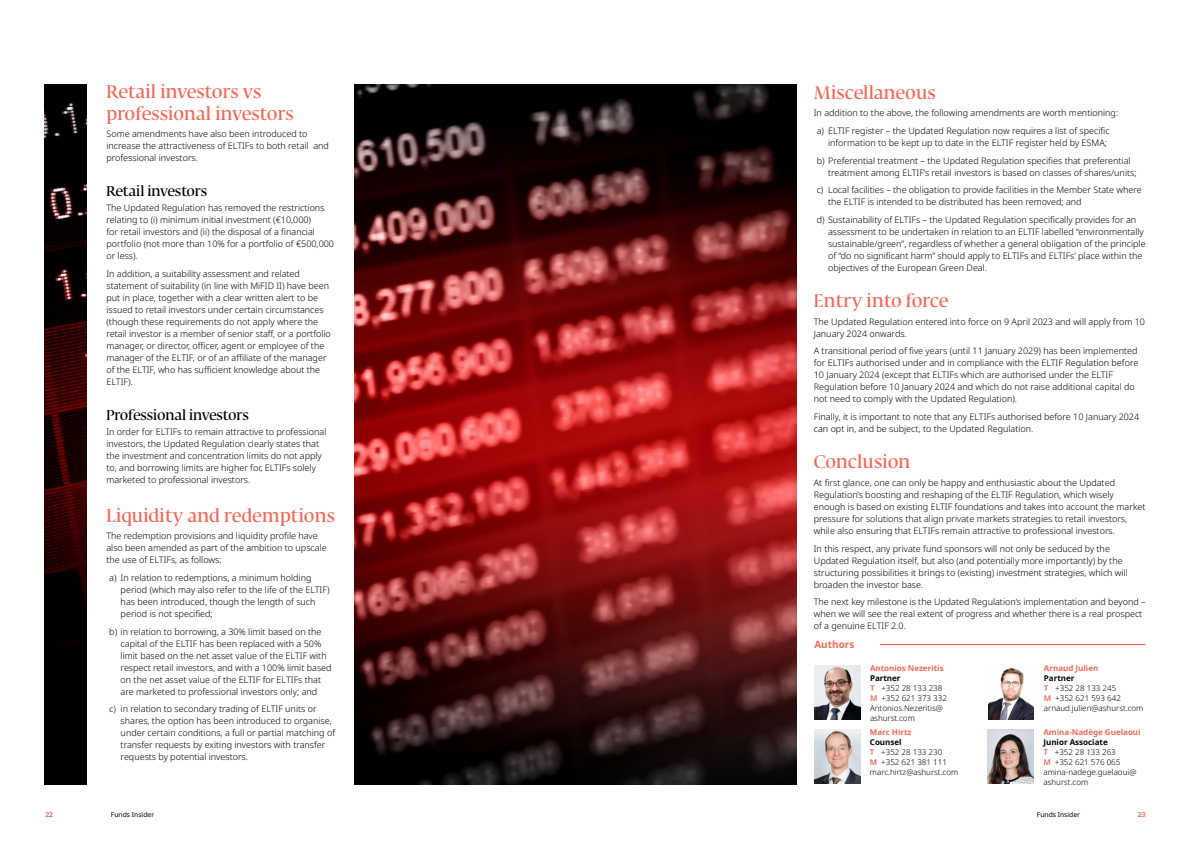
<style>
.page{position:relative;width:1191px;height:842px;background:#fff}
.page>*{position:absolute;margin:0;border:0;box-sizing:border-box;transform-origin:0 0}
.t1{font:500 18px/22px "Fedra Serif Display";letter-spacing:.02em;color:#f26856}
.t2{font:500 14px "Fedra Serif Display";color:#000}
.t3{font:700 10px "Noto Sans";color:#f26856}
.t4{font:300 9px/12px "Noto Sans";color:#000}
.t5{font:300 8px/10px "Noto Sans";color:#000}
.t6{font:700 8px "Noto Sans";color:#f26856}
.t7{font:6.8px "Noto Sans";color:#000}
.t8{font:700 6.8px "Noto Sans";color:#f26856}
.s1{font-weight:700}
.s2{font-weight:600;color:#f26856}
</style>
<div class="page">
<img style="left:44px;top:84px;width:753px;height:700px">
<div style="left:87px;top:0;width:266px;height:842px;background:#fff"></div>
<img style="left:814px;top:665px;width:46px;height:55px">
<img style="left:988px;top:668px;width:46px;height:52px">
<img style="left:814px;top:729px;width:46px;height:55px">
<hr style="left:880px;top:644px;width:265px;height:1px;background:#f0533f">
<img style="left:988px;top:729px;width:45px;height:55px">
<h1 class="t1" style="left:106px;top:82px;width:189px">Retail investors vs professional investors</h1>
<p class="t4" style="left:106px;top:128px;width:224px">Some amendments have also been introduced to increase the attractiveness of ELTIFs to both retail and professional investors.</p>
<h2 class="t2" style="left:106px;top:183px;width:102px">Retail investors</h2>
<p class="t4" style="left:106px;top:202px;width:229px">The Updated Regulation has removed the restrictions relating to (i) minimum initial investment (€10,000)<br>for retail investors and (ii) the disposal of a financial portfolio (not more than 10% for a portfolio of €500,000 or less).</p>
<p class="t4" style="left:106px;top:268px;width:226px">In addition, a suitability assessment and related statement of suitability (in line with MiFID II) have been put in place, together with a clear written alert to be issued to retail investors under certain circumstances (though these requirements do not apply where the retail investor is a member of senior staff, or a portfolio manager, or director, officer, agent or employee of the manager of the ELTIF, or of an affiliate of the manager of the ELTIF, who has sufficient knowledge about the ELTIF).</p>
<h2 class="t2" style="left:106px;top:407px;width:144px">Professional investors</h2>
<p class="t4" style="left:106px;top:426px;width:222px">In order for ELTIFs to remain attractive to professional investors, the Updated Regulation clearly states that the investment and concentration limits do not apply to, and borrowing limits are higher for, ELTIFs solely marketed to professional investors.</p>
<h1 class="t1" style="left:106px;top:506px;width:230px">Liquidity and redemptions</h1>
<p class="t4" style="left:106px;top:530px;width:222px">The redemption provisions and liquidity profile have also been amended as part of the ambition to upscale the use of ELTIFs, as follows:</p>
<p class="t4" style="left:121px;top:572px;width:210px;text-indent:-11px">a) In relation to redemptions, a minimum holding period (which may also refer to the life of the ELTIF) has been introduced, though the length of such period is not specified;</p>
<p class="t4" style="left:121px;top:626px;width:212px;text-indent:-11px">b) in relation to borrowing, a 30% limit based on the capital of the ELTIF has been replaced with a 50% limit based on the net asset value of the ELTIF with respect retail investors, and with a 100% limit based on the net asset value of the ELTIF for ELTIFs that are marketed to professional investors only; and</p>
<p class="t4" style="left:121px;top:703px;width:216px;text-indent:-11px">c) in relation to secondary trading of ELTIF units or shares, the option has been introduced to organise, under certain conditions, a full or partial matching of transfer requests by exiting investors with transfer requests by potential investors.</p>
<h1 class="t1" style="left:814px;top:83px;width:123px">Miscellaneous</h1>
<p class="t4" style="left:816px;top:104px;width:303px;line-height:17.7px;text-indent:-3px">In addition to the above, the following amendments are worth mentioning: a) ELTIF register – the Updated Regulation now requires a list of specific</p>
<p class="t4" style="left:816px;top:134px;width:315px;line-height:17.7px;text-indent:11px">information to be kept up to date in the ELTIF register held by ESMA;<br>b) Preferential treatment – the Updated Regulation specifies that preferential</p>
<p class="t4" style="left:816px;top:164px;width:327px;line-height:17.7px;text-indent:11px">treatment among ELTIF’s retail investors is based on classes of shares/units; c) Local facilities – the obligation to provide facilities in the Member State where</p>
<p class="t4" style="left:816px;top:193px;width:321px;line-height:17.7px;text-indent:11px">the ELTIF is intended to be distributed has been removed; and<br>d) Sustainability of ELTIFs – the Updated Regulation specifically provides for an</p>
<p class="t4" style="left:828px;top:226px;width:319px">assessment to be undertaken in relation to an ELTIF labelled “environmentally sustainable/green”, regardless of whether a general obligation of the principle of “do no significant harm” should apply to ELTIFs and ELTIFs’ place within the objectives of the European Green Deal.</p>
<h1 class="t1" style="left:814px;top:292px;width:136px">Entry into force</h1>
<p class="t4" style="left:814px;top:316px;width:333px">The Updated Regulation entered into force on 9 April 2023 and will apply from 10<br>January 2024 onwards.</p>
<p class="t4" style="left:814px;top:345px;width:326px">A transitional period of five years (until 11 January 2029) has been implemented for ELTIFs authorised under and in compliance with the ELTIF Regulation before 10 January 2024 (except that ELTIFs which are authorised under the ELTIF Regulation before 10 January 2024 and which do not raise additional capital do not need to comply with the Updated Regulation).</p>
<p class="t4" style="left:814px;top:411px;width:327px">Finally, it is important to note that any ELTIFs authorised before 10 January 2024 can opt in, and be subject, to the Updated Regulation.</p>
<h1 class="t1" style="left:814px;top:453px;width:98px">Conclusion</h1>
<p class="t4" style="left:814px;top:477px;width:333px">At first glance, one can only be happy and enthusiastic about the Updated Regulation’s boosting and reshaping of the ELTIF Regulation, which wisely enough is based on existing ELTIF foundations and takes into account the market pressure for solutions that align private markets strategies to retail investors, while also ensuring that ELTIFs remain attractive to professional investors.</p>
<p class="t4" style="left:814px;top:542px;width:315px">In this respect, any private fund sponsors will not only be seduced by the Updated Regulation itself, but also (and potentially more importantly) by the structuring possibilities it brings to (existing) investment strategies, which will broaden the investor base.</p>
<p class="t4" style="left:814px;top:596px;width:333px">The next key milestone is the Updated Regulation’s implementation and beyond – when we will see the real extent of progress and whether there is a real prospect of a genuine ELTIF 2.0.</p>
<p class="t3" style="left:814px;top:638px;width:42px">Authors</p>
<p class="t6" style="left:870px;top:664px;width:75px">Antonios Nezeritis</p>
<p class="t5" style="left:870px;top:673px;width:78px"><span class="s1">Partner<br></span><span class="s2">T</span> +352 28 133 238<br><span class="s2">M</span> +352 621 373 332<br>Antonios.Nezeritis@ ashurst.com</p>
<p class="t6" style="left:870px;top:728px;width:43px">Marc Hirtz</p>
<p class="t5" style="left:870px;top:737px;width:90px"><span class="s1">Counsel<br></span><span class="s2">T</span> +352 28 133 230<br><span class="s2">M</span> +352 621 381 111 marc.hirtz@ashurst.com</p>
<p class="t6" style="left:1044px;top:664px;width:56px">Arnaud Julien</p>
<p class="t5" style="left:1044px;top:673px;width:101px"><span class="s1">Partner<br></span><span class="s2">T</span> +352 28 133 245<br><span class="s2">M</span> +352 621 593 642 arnaud.julien@ashurst.com</p>
<p class="t6" style="left:1043px;top:728px;width:99px">Amina-Nadège Guelaoui</p>
<p class="t5" style="left:1043px;top:737px;width:94px"><span class="s1">Junior Associate<br></span><span class="s2">T</span> +352 28 133 263<br><span class="s2">M</span> +352 621 576 065 amina-nadege.guelaoui@ ashurst.com</p>
<p class="t8" style="left:45px;top:811px;width:9px">22</p>
<p class="t7" style="left:111px;top:811px;width:45px">Funds Insider</p>
<p class="t7" style="left:1036px;top:811px;width:45px">Funds Insider</p>
<p class="t8" style="left:1137px;top:811px;width:9px">23</p>
</div>
